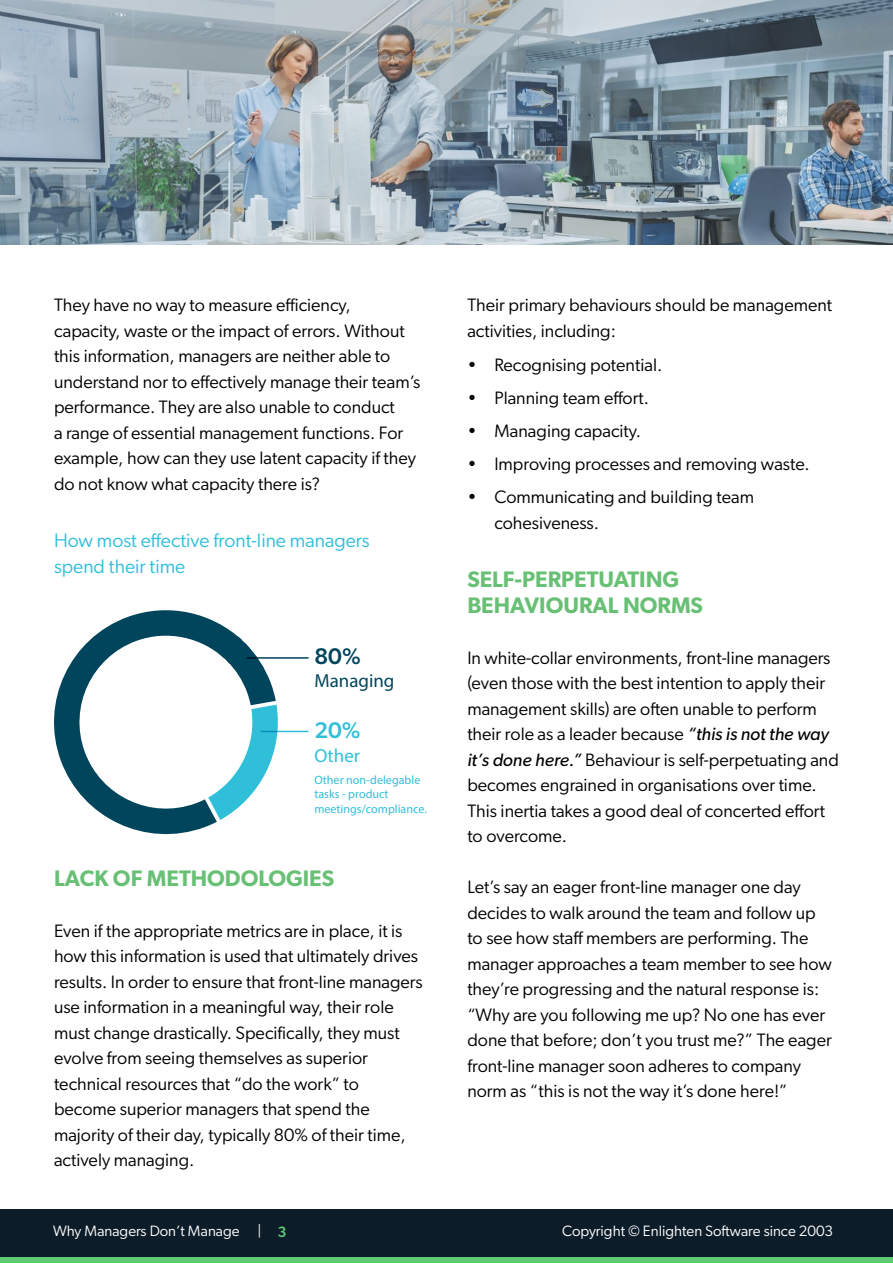
<style>
.page{position:relative;width:893px;height:1263px;background:#fff}
.page>*{position:absolute;margin:0;border:0;box-sizing:border-box;transform-origin:0 0}
.t1{font:500 22.65px "Gibson";color:#30bfd9}
.t2{font:500 22.65px "Gibson";color:#00455c}
.t3{font:600 22.5px/25.5px "Gibson";color:#68c075}
.t4{font:19.5px/25.5px "Gibson";color:#30bfd9}
.t5{font:18.9px "Myriad Pro";color:#00455c}
.t6{font:18.9px "Myriad Pro";color:#30bfd9}
.t7{font:18px/25.5px "Gibson";color:#000101}
.t8{font:15px "Gibson";color:#fff}
.t9{font:12.15px/14.5px "Myriad Pro";color:#30bfd9}
.s1{font-style:italic}
.s2{font-weight:500;color:#5eca74}
</style>
<div class="page">
<div style="left:0;top:1209px;width:893px;height:54px;background:#0d1c29"></div>
<div style="left:0;top:1257px;width:893px;height:6px;background:#5eca74"></div>
<img style="left:0;top:0;width:893px;height:244px">
<svg style="left:54px;top:610px;width:183px;height:225px"></svg>
<svg style="left:208px;top:636px;width:101px;height:184px"></svg>
<p class="t7" style="left:54px;top:292px;width:368px">They have no way to measure efficiency, capacity, waste or the impact of errors. Without this information, managers are neither able to understand nor to effectively manage their team’s performance. They are also unable to conduct<br>a range of essential management functions. For example, how can they use latent capacity if they do not know what capacity there is?</p>
<p class="t7" style="left:467px;top:292px;width:366px">Their primary behaviours should be management activities, including:</p>
<p class="t7" style="left:467px;top:352px;width:196px">• Recognising potential.</p>
<p class="t7" style="left:467px;top:385px;width:183px">• Planning team effort.</p>
<p class="t7" style="left:467px;top:418px;width:175px">• Managing capacity.</p>
<p class="t7" style="left:467px;top:451px;width:344px">• Improving processes and removing waste.</p>
<p class="t7" style="left:494px;top:484px;width:261px;text-indent:-27px">• Communicating and building team cohesiveness.</p>
<p class="t4" style="left:54px;top:527px;width:317px">How most effective front-line managers spend their time</p>
<p class="t2" style="left:315px;top:643px;width:48px">80%</p>
<p class="t5" style="left:315px;top:669px;width:82px">Managing</p>
<p class="t1" style="left:314px;top:717px;width:48px">20%</p>
<p class="t6" style="left:314px;top:744px;width:47px">Other</p>
<p class="t9" style="left:314px;top:772px;width:114px">Other non-delegable tasks - product meetings/compliance.</p>
<p class="t3" style="left:54px;top:865px;width:282px">LACK OF METHODOLOGIES</p>
<p class="t7" style="left:54px;top:917px;width:370px">Even if the appropriate metrics are in place, it is how this information is used that ultimately drives results. In order to ensure that front-line managers use information in a meaningful way, their role must change drastically. Specifically, they must evolve from seeing themselves as superior technical resources that “do the work” to become superior managers that spend the majority of their day, typically 80% of their time, actively managing.</p>
<p class="t3" style="left:467px;top:566px;width:237px">SELF-PERPETUATING<br>BEHAVIOURAL NORMS</p>
<p class="t7" style="left:467px;top:644px;width:373px">In white-collar environments, front-line managers (even those with the best intention to apply their management skills) are often unable to perform their role as a leader because <span class="s1">“this is not the way it’s done here.”</span> Behaviour is self-perpetuating and becomes engrained in organisations over time.<br>This inertia takes a good deal of concerted effort to overcome.</p>
<p class="t7" style="left:467px;top:874px;width:366px">Let’s say an eager front-line manager one day decides to walk around the team and follow up to see how staff members are performing. The manager approaches a team member to see how they’re progressing and the natural response is: “Why are you following me up? No one has ever done that before; don’t you trust me?” The eager front-line manager soon adheres to company norm as “this is not the way it’s done here!”</p>
<p class="t8" style="left:53px;top:1222px;width:235px">Why Managers Don’t Manage | <span class="s2">3</span></p>
<p class="t8" style="left:562px;top:1222px;width:273px">Copyright © Enlighten Software since 2003</p>
</div>
